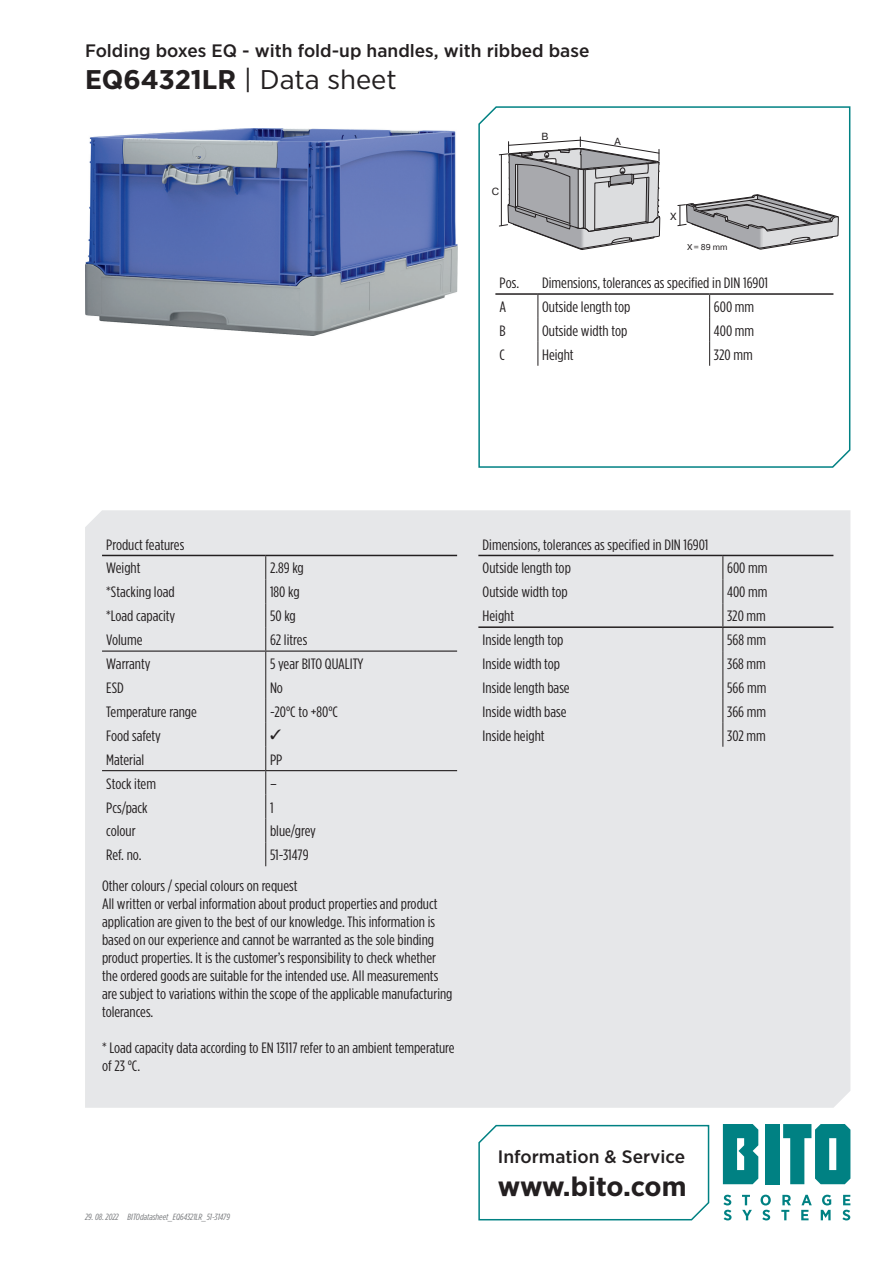
<style>
.page{position:relative;width:893px;height:1263px;background:#fff}
.page>*{position:absolute;margin:0;border:0;box-sizing:border-box;transform-origin:0 0}
.t1{font:27px "Gotham Narrow";color:#231f20;scale:1.1 1}
.t2{font:700 27px "Gotham Narrow";letter-spacing:-.015em;color:#231f20;scale:1.1 1}
.t3{font:500 18px "Gotham Narrow";color:#231f20;scale:1.1 1}
.t4{font:15px/18px "Gotham Condensed";color:#231f20;scale:1.1 1}
.t5{font:10.35px "Bito Pragmatica";color:#231f20}
.t6{font:italic 9px "Gotham Condensed";color:#76787b;scale:1.1 1}
.t7{font:8.4px "Bito Pragmatica";color:#231f20}
.s1{font-weight:700}
</style>
<div class="page">
<div style="left:85px;top:510px;width:765px;height:598px;background:#e6e7e9"></div>
<div style="left:765px;top:1124px;width:15px;height:60px;background:#008183"></div>
<svg style="left:723px;top:1124px;width:35px;height:60px;background:#1e8f91"></svg>
<svg style="left:783px;top:1124px;width:67px;height:60px"></svg>
<svg style="left:723px;top:1195px;width:8px;height:25px"></svg>
<svg style="left:742px;top:1195px;width:10px;height:25px"></svg>
<svg style="left:761px;top:1195px;width:10px;height:25px"></svg>
<svg style="left:781px;top:1195px;width:10px;height:25px"></svg>
<svg style="left:801px;top:1195px;width:11px;height:25px"></svg>
<svg style="left:821px;top:1195px;width:10px;height:25px"></svg>
<svg style="left:842px;top:1195px;width:8px;height:25px"></svg>
<svg style="left:478px;top:1124px;width:232px;height:97px"></svg>
<svg style="left:478px;top:106px;width:373px;height:362px"></svg>
<hr style="left:102px;top:555px;width:164px;height:1px;background:#231f20">
<hr style="left:266px;top:555px;width:191px;height:1px;background:#231f20">
<hr style="left:102px;top:650px;width:164px;height:2px;background:#231f20">
<hr style="left:266px;top:650px;width:191px;height:2px;background:#231f20">
<hr style="left:102px;top:770px;width:164px;height:1px;background:#231f20">
<hr style="left:266px;top:770px;width:191px;height:1px;background:#231f20">
<hr style="left:478px;top:555px;width:245px;height:1px;background:#231f20">
<hr style="left:723px;top:555px;width:110px;height:1px;background:#231f20">
<hr style="left:478px;top:626px;width:245px;height:2px;background:#231f20">
<hr style="left:723px;top:626px;width:110px;height:2px;background:#231f20">
<svg style="left:722px;top:556px;width:1px;height:191px"></svg>
<img style="left:85px;top:129px;width:372px;height:207px">
<svg style="left:678px;top:162px;width:161px;height:92px"></svg>
<hr style="left:495px;top:293px;width:43px;height:2px;background:#231f20">
<hr style="left:538px;top:293px;width:172px;height:2px;background:#231f20">
<hr style="left:710px;top:293px;width:123px;height:2px;background:#231f20">
<svg style="left:499px;top:129px;width:161px;height:440px"></svg>
<svg style="left:709px;top:295px;width:1px;height:71px"></svg>
<svg style="left:265px;top:556px;width:16px;height:310px;background:#d8d9da"></svg>
<p class="t3" style="left:85px;top:39px;width:460px">Folding boxes EQ - with fold-up handles, with ribbed base</p>
<h1 class="t1" style="left:85px;top:63px;width:285px"><span class="s1">EQ64321LR</span> | Data sheet</h1>
<p class="t5" style="left:492px;top:185px;width:9px">C</p>
<p class="t5" style="left:541px;top:131px;width:9px">B</p>
<p class="t5" style="left:615px;top:135px;width:8px">A</p>
<p class="t5" style="left:670px;top:210px;width:7px">X</p>
<p class="t7" style="left:688px;top:242px;width:41px">X = 89 mm</p>
<p class="t4" style="left:500px;top:274px;width:19px">Pos.</p>
<p class="t4" style="left:542px;top:274px;width:207px">Dimensions, tolerances as specified in DIN 16901</p>
<p class="t4" style="left:500px;top:298px;width:8px">A</p>
<p class="t4" style="left:542px;top:298px;width:82px">Outside length top</p>
<p class="t4" style="left:714px;top:298px;width:38px">600 mm</p>
<p class="t4" style="left:500px;top:321px;width:7px">B</p>
<p class="t4" style="left:542px;top:321px;width:79px">Outside width top</p>
<p class="t4" style="left:714px;top:321px;width:38px">400 mm</p>
<p class="t4" style="left:500px;top:345px;width:6px">C</p>
<p class="t4" style="left:542px;top:345px;width:30px">Height</p>
<p class="t4" style="left:714px;top:345px;width:37px">320 mm</p>
<p class="t4" style="left:106px;top:532px;width:72px;line-height:23.9px">Product features<br>Weight</p>
<p class="t4" style="left:270px;top:559px;width:32px">2.89 kg</p>
<p class="t4" style="left:106px;top:583px;width:64px">*Stacking load</p>
<p class="t4" style="left:270px;top:583px;width:28px">180 kg</p>
<p class="t4" style="left:106px;top:607px;width:64px">*Load capacity</p>
<p class="t4" style="left:270px;top:607px;width:25px">50 kg</p>
<p class="t4" style="left:106px;top:631px;width:34px">Volume</p>
<p class="t4" style="left:270px;top:631px;width:35px">62 litres</p>
<p class="t4" style="left:106px;top:655px;width:42px">Warranty</p>
<p class="t4" style="left:270px;top:655px;width:86px">5 year BITO QUALITY</p>
<p class="t4" style="left:106px;top:679px;width:17px">ESD</p>
<p class="t4" style="left:270px;top:679px;width:13px">No</p>
<p class="t4" style="left:106px;top:702px;width:84px">Temperature range</p>
<p class="t4" style="left:270px;top:702px;width:63px">-20°C to +80°C</p>
<p class="t4" style="left:106px;top:726px;width:51px">Food safety</p>
<p class="t4" style="left:106px;top:750px;width:36px">Material</p>
<p class="t4" style="left:270px;top:750px;width:13px">PP</p>
<p class="t4" style="left:106px;top:774px;width:47px">Stock item</p>
<p class="t4" style="left:270px;top:774px;width:8px">–</p>
<p class="t4" style="left:106px;top:798px;width:39px">Pcs/pack</p>
<p class="t4" style="left:270px;top:798px;width:5px">1</p>
<p class="t4" style="left:106px;top:822px;width:28px">colour</p>
<p class="t4" style="left:270px;top:822px;width:43px">blue/grey</p>
<p class="t4" style="left:106px;top:846px;width:34px">Ref. no.</p>
<p class="t4" style="left:270px;top:846px;width:37px">51-31479</p>
<p class="t4" style="left:102px;top:876px;width:320px">Other colours / special colours on request<br>All written or verbal information about product properties and product application are given to the best of our knowledge. This information is based on our experience and cannot be warranted as the sole binding product properties. It is the customer’s responsibility to check whether the ordered goods are suitable for the intended use. All measurements are subject to variations within the scope of the applicable manufacturing tolerances.</p>
<p class="t4" style="left:102px;top:1038px;width:322px">* Load capacity data according to EN 13117 refer to an ambient temperature of 23 °C.</p>
<p class="t4" style="left:483px;top:532px;width:207px;line-height:23.9px">Dimensions, tolerances as specified in DIN 16901<br>Outside length top</p>
<p class="t4" style="left:727px;top:559px;width:38px">600 mm</p>
<p class="t4" style="left:483px;top:583px;width:79px">Outside width top</p>
<p class="t4" style="left:727px;top:583px;width:38px">400 mm</p>
<p class="t4" style="left:483px;top:607px;width:30px">Height</p>
<p class="t4" style="left:727px;top:607px;width:37px">320 mm</p>
<p class="t4" style="left:483px;top:631px;width:75px">Inside length top</p>
<p class="t4" style="left:727px;top:631px;width:37px">568 mm</p>
<p class="t4" style="left:483px;top:655px;width:72px">Inside width top</p>
<p class="t4" style="left:727px;top:655px;width:37px">368 mm</p>
<p class="t4" style="left:483px;top:679px;width:81px">Inside length base</p>
<p class="t4" style="left:727px;top:679px;width:37px">566 mm</p>
<p class="t4" style="left:483px;top:702px;width:78px">Inside width base</p>
<p class="t4" style="left:727px;top:702px;width:37px">366 mm</p>
<p class="t4" style="left:483px;top:726px;width:58px">Inside height</p>
<p class="t4" style="left:727px;top:726px;width:37px">302 mm</p>
<p class="t6" style="left:85px;top:1212px;width:32px">29. 08. 2022</p>
<p class="t6" style="left:128px;top:1212px;width:95px">BITOdatasheet_EQ64321LR_51-31479</p>
<p class="t3" style="left:498px;top:1145px;width:172px">Information &amp; Service</p>
<h1 class="t2" style="left:498px;top:1169px;width:173px">www.bito.com</h1>
</div>
